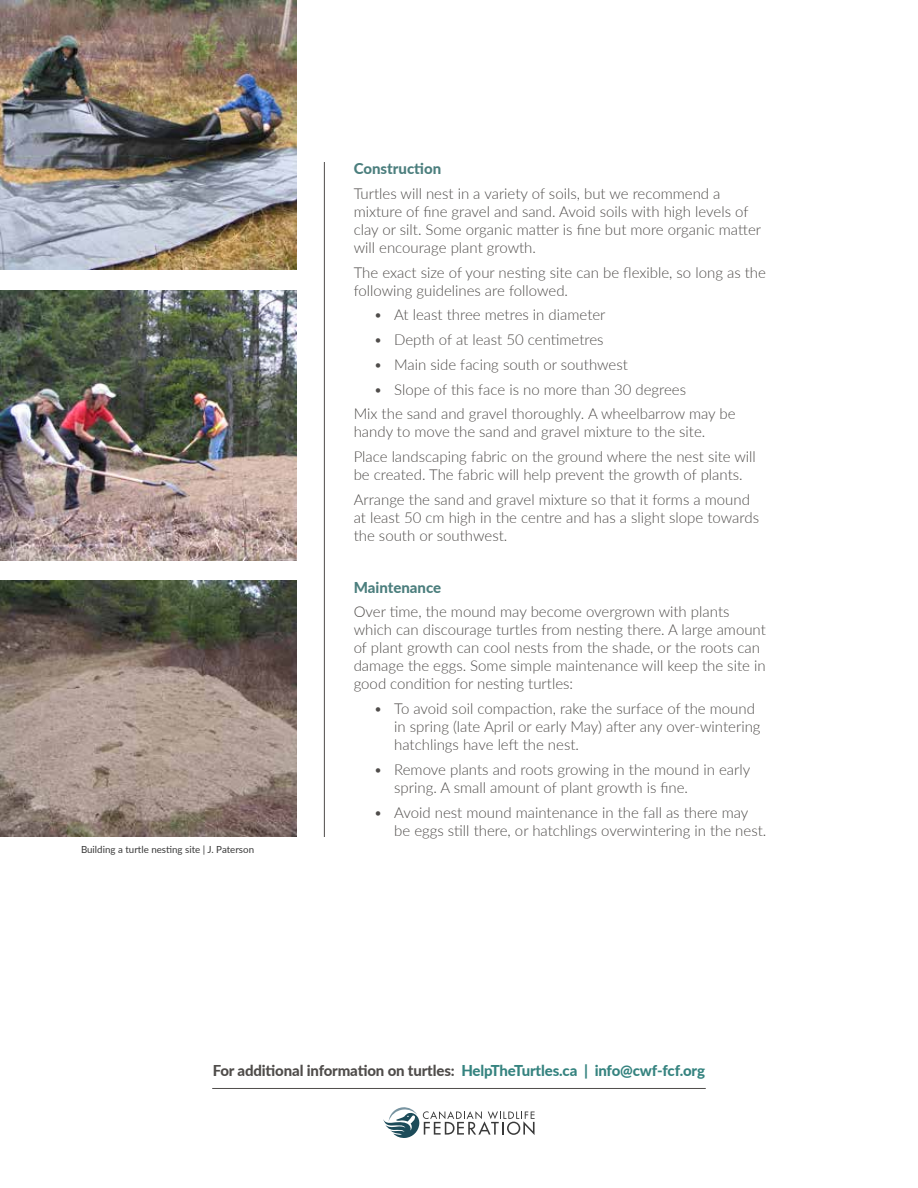
<style>
.page{position:relative;width:918px;height:1188px;background:#fff}
.page>*{position:absolute;margin:0;border:0;box-sizing:border-box;transform-origin:0 0}
.t1{font:300 15px/18px "Lato";color:#4f4c4a}
.t2{font:800 15px "Lato";letter-spacing:-.01em;color:#4f4c4a}
.t3{font:800 15px "Lato";color:#4b7e7d}
.t4{font:9.75px "Lato";color:#393939}
.s1{color:#35837f}
</style>
<div class="page">
<img style="left:0;top:0;width:297px;height:270px">
<img style="left:0;top:290px;width:297px;height:270px">
<img style="left:0;top:580px;width:297px;height:257px">
<hr style="left:324px;top:162px;width:1px;height:675px;background:#4f4c4a">
<svg style="left:383px;top:1107px;width:152px;height:31px"></svg>
<hr style="left:212px;top:1088px;width:494px;height:1px;background:#4f4c4a">
<p class="t3" style="left:354px;top:157px;width:89px">Construction</p>
<p class="t1" style="left:354px;top:184px;width:409px">Turtles will nest in a variety of soils, but we recommend a mixture of fine gravel and sand. Avoid soils with high levels of clay or silt. Some organic matter is fine but more organic matter will encourage plant growth.</p>
<p class="t1" style="left:354px;top:263px;width:414px">The exact size of your nesting site can be flexible, so long as the following guidelines are followed.</p>
<p class="t1" style="left:374px;top:305px;width:233px">• At least three metres in diameter</p>
<p class="t1" style="left:374px;top:330px;width:231px">• Depth of at least 50 centimetres</p>
<p class="t1" style="left:374px;top:355px;width:256px">• Main side facing south or southwest</p>
<p class="t1" style="left:354px;top:376px;width:383px;line-height:24.8px;text-indent:20px">• Slope of this face is no more than 30 degrees<br>Mix the sand and gravel thoroughly. A wheelbarrow may be</p>
<p class="t1" style="left:354px;top:419px;width:404px;line-height:24.8px">handy to move the sand and gravel mixture to the site.<br>Place landscaping fabric on the ground where the nest site will</p>
<p class="t1" style="left:354px;top:462px;width:398px;line-height:24.8px">be created. The fabric will help prevent the growth of plants.<br>Arrange the sand and gravel mixture so that it forms a mound</p>
<p class="t1" style="left:354px;top:508px;width:407px">at least 50 cm high in the centre and has a slight slope towards the south or southwest.</p>
<p class="t4" style="left:81px;top:843px;width:175px">Building a turtle nesting site | J. Paterson</p>
<p class="t3" style="left:354px;top:576px;width:89px">Maintenance</p>
<p class="t1" style="left:354px;top:602px;width:414px">Over time, the mound may become overgrown with plants which can discourage turtles from nesting there. A large amount of plant growth can cool nests from the shade, or the roots can damage the eggs. Some simple maintenance will keep the site in good condition for nesting turtles:</p>
<p class="t1" style="left:394px;top:699px;width:368px;text-indent:-20px">• To avoid soil compaction, rake the surface of the mound in spring (late April or early May) after any over-wintering hatchlings have left the nest.</p>
<p class="t1" style="left:394px;top:760px;width:358px;text-indent:-20px">• Remove plants and roots growing in the mound in early spring. A small amount of plant growth is fine.</p>
<p class="t1" style="left:394px;top:803px;width:374px;text-indent:-20px">• Avoid nest mound maintenance in the fall as there may be eggs still there, or hatchlings overwintering in the nest.</p>
<p class="t2" style="left:213px;top:1059px;width:494px">For additional information on turtles: <span class="s1">HelpTheTurtles.ca | info@cwf-fcf.org</span></p>
</div>
